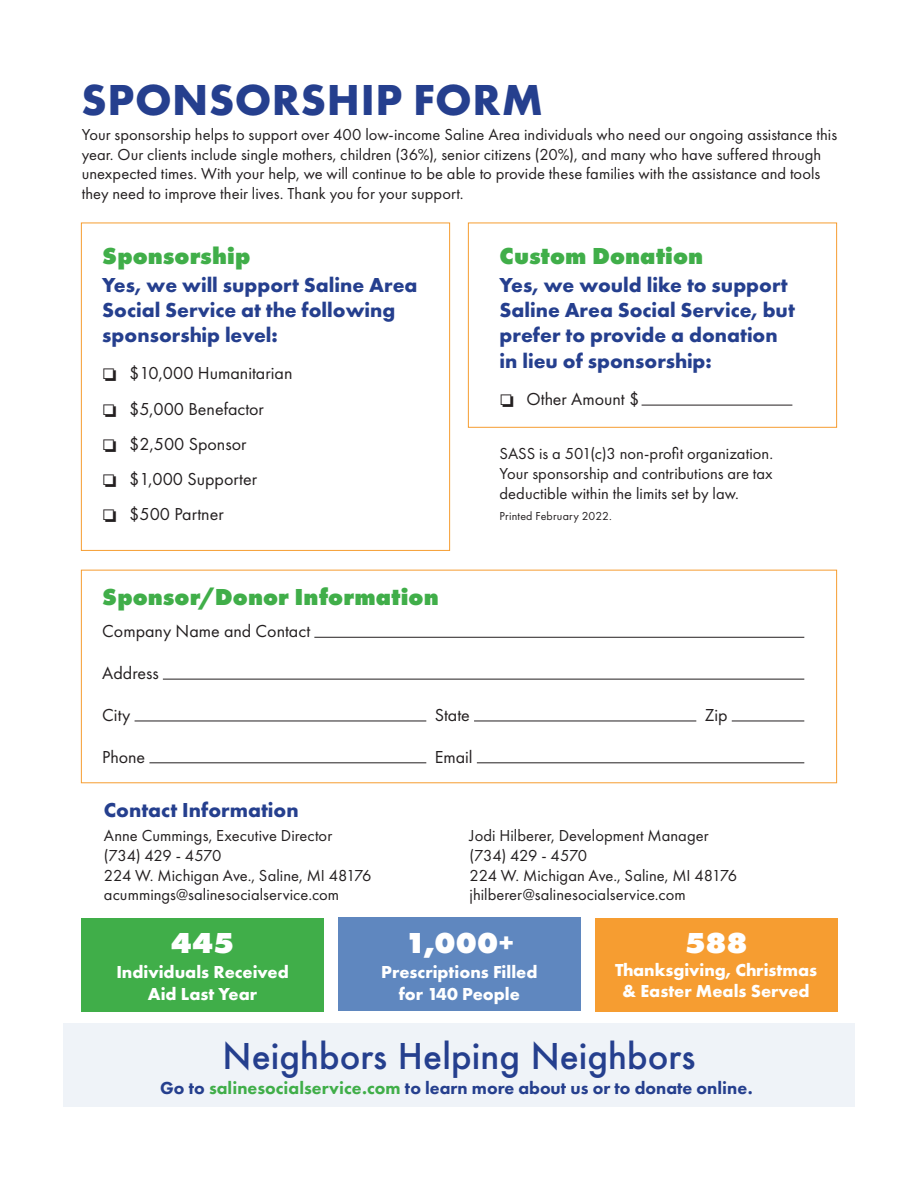
<style>
.page{position:relative;width:918px;height:1188px;background:#fff}
.page>*{position:absolute;margin:0;border:0;box-sizing:border-box;transform-origin:0 0}
.t1{font:700 45px "Futura PT";letter-spacing:.01em;color:#253f8e}
.t2{font:500 34.5px "Futura";color:#253f8e}
.Fact_Number{font:800 30px "Futura PT";letter-spacing:-.005em;color:#fff}
.t3{font:800 24px "Futura PT";letter-spacing:.005em;color:#40ae49}
.t4{font:700 21px/25.2px "Futura PT";color:#253f8e}
.Contact_Form{font:18px "Futura PT";color:#231f20}
.Fact{font:700 18px/21.6px "Futura PT";color:#fff;text-align:center}
.Emphasized_Text{font:800 18px "Futura PT";color:#253f8e}
.Body{font:16.5px/19.8px "Futura PT";letter-spacing:.005em;color:#231f20}
.Small_Print{font:12px "Futura PT";letter-spacing:.015em;color:#231f20}
.s1{color:#40ae49}
</style>
<div class="page">
<div style="left:63px;top:1024px;width:792px;height:83px;background:#eff3f8"></div>
<div style="left:81px;top:223px;width:369px;height:328px;border:1px solid #f69d31"></div>
<div style="left:468px;top:223px;width:369px;height:205px;border:1px solid #f69d31"></div>
<div style="left:81px;top:570px;width:756px;height:213px;border:1px solid #f69d31"></div>
<hr style="left:642px;top:405px;width:150px;height:1px;background:#231f20">
<hr style="left:314px;top:637px;width:490px;height:1px;background:#231f20">
<hr style="left:163px;top:679px;width:641px;height:1px;background:#231f20">
<hr style="left:135px;top:721px;width:291px;height:1px;background:#231f20">
<hr style="left:474px;top:721px;width:222px;height:1px;background:#231f20">
<hr style="left:732px;top:721px;width:72px;height:1px;background:#231f20">
<hr style="left:149px;top:762px;width:277px;height:1px;background:#231f20">
<hr style="left:477px;top:762px;width:327px;height:1px;background:#231f20">
<div style="left:595px;top:918px;width:243px;height:93px;background:#f69d31"></div>
<div style="left:338px;top:918px;width:243px;height:93px;background:#5f87bf"></div>
<div style="left:81px;top:918px;width:243px;height:93px;background:#40ae49"></div>
<h1 class="t1" style="left:81px;top:71px;width:463px">SPONSORSHIP FORM</h1>
<p class="Body" style="left:82px;top:124px;width:757px">Your sponsorship helps to support over 400 low-income Saline Area individuals who need our ongoing assistance this year. Our clients include single mothers, children (36%), senior citizens (20%), and many who have suffered through unexpected times. With your help, we will continue to be able to provide these families with the assistance and tools they need to improve their lives. Thank you for your support.</p>
<h3 class="t3" style="left:102px;top:241px;width:150px">Sponsorship</h3>
<h3 class="t3" style="left:500px;top:241px;width:205px">Custom Donation</h3>
<h4 class="t4" style="left:102px;top:272px;width:317px">Yes, we will support Saline Area<br>Social Service at the following sponsorship level:</h4>
<h4 class="t4" style="left:500px;top:272px;width:297px">Yes, we would like to support<br>Saline Area Social Service, but prefer to provide a donation in lieu of sponsorship:</h4>
<p class="Contact_Form" style="left:129px;top:363px;width:165px">$10,000 Humanitarian</p>
<p class="Contact_Form" style="left:129px;top:398px;width:136px">$5,000 Benefactor</p>
<p class="Contact_Form" style="left:129px;top:433px;width:119px">$2,500 Sponsor</p>
<p class="Contact_Form" style="left:129px;top:468px;width:129px">$1,000 Supporter</p>
<p class="Contact_Form" style="left:129px;top:503px;width:96px">$500 Partner</p>
<p class="Contact_Form" style="left:527px;top:388px;width:114px">Other Amount $</p>
<p class="Body" style="left:500px;top:444px;width:275px;text-align:justify">SASS is a 501(c)3 non-profit organization.<br>Your sponsorship and contributions are tax deductible within the limits set by law.</p>
<p class="Small_Print" style="left:500px;top:509px;width:114px">Printed February 2022.</p>
<h3 class="t3" style="left:102px;top:582px;width:338px">Sponsor/Donor Information</h3>
<p class="Contact_Form" style="left:102px;top:621px;width:209px">Company Name and Contact</p>
<p class="Contact_Form" style="left:102px;top:662px;width:58px">Address</p>
<p class="Contact_Form" style="left:102px;top:704px;width:30px">City</p>
<p class="Contact_Form" style="left:435px;top:704px;width:37px">State</p>
<p class="Contact_Form" style="left:705px;top:704px;width:24px">Zip</p>
<p class="Contact_Form" style="left:102px;top:746px;width:44px">Phone</p>
<p class="Contact_Form" style="left:435px;top:746px;width:39px">Email</p>
<h4 class="t4" style="left:104px;top:797px;width:196px">Contact Information</h4>
<p class="Body" style="left:104px;top:826px;width:269px">Anne Cummings, Executive Director (734) 429 - 4570<br>224 W. Michigan Ave., Saline, MI 48176 acummings@salinesocialservice.com</p>
<p class="Body" style="left:470px;top:826px;width:269px">Jodi Hilberer, Development Manager (734) 429 - 4570<br>224 W. Michigan Ave., Saline, MI 48176 jhilberer@salinesocialservice.com</p>
<p class="Fact_Number" style="left:171px;top:924px;width:65px">445</p>
<p class="Fact_Number" style="left:405px;top:924px;width:111px">1,000+</p>
<p class="Fact_Number" style="left:685px;top:924px;width:65px">588</p>
<p class="Fact" style="left:615px;top:958px;width:204px">Thanksgiving, Christmas &amp; Easter Meals Served</p>
<p class="Fact" style="left:116px;top:961px;width:174px">Individuals Received<br>Aid Last Year</p>
<p class="Fact" style="left:381px;top:961px;width:158px">Prescriptions Filled for 140 People</p>
<h1 class="t2" style="left:223px;top:1032px;width:474px">Neighbors Helping Neighbors</h1>
<p class="Emphasized_Text" style="left:160px;top:1076px;width:594px">Go to <span class="s1">salinesocialservice.com</span> to learn more about us or to donate online.</p>
</div>
